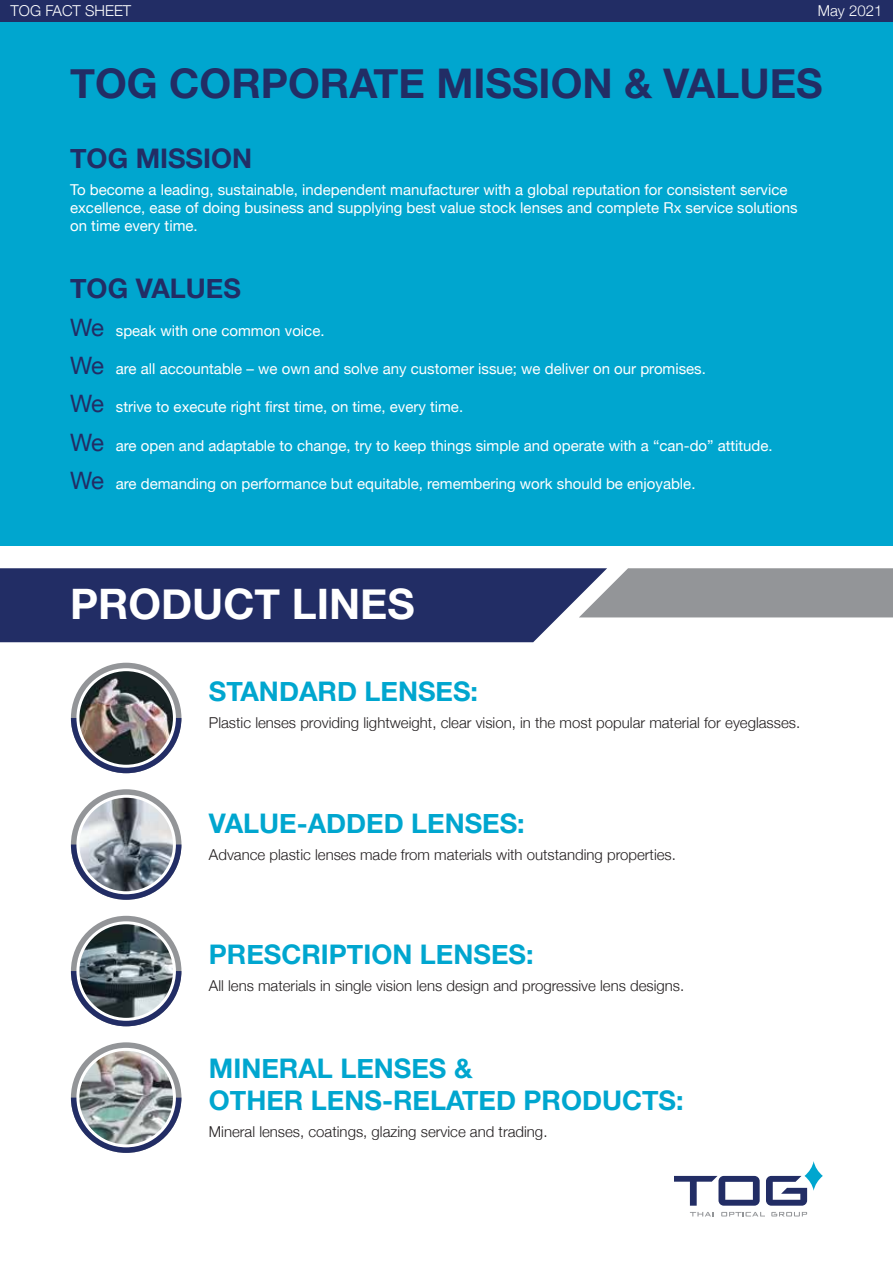
<style>
.page{position:relative;width:893px;height:1263px;background:#fff}
.page>*{position:absolute;margin:0;border:0;box-sizing:border-box;transform-origin:0 0}
.t1{font:700 42px "Helvetica Neue";color:#fff}
.t2{font:700 40.8px "Helvetica Neue";color:#222d65}
.t3{font:700 27px/32.4px "Helvetica Neue";color:#00a6cf}
.t4{font:700 27px "Helvetica Neue";color:#222d65}
.t5{font:24px/38.2px "Helvetica Neue";letter-spacing:-.055em;color:#222d65;text-align:justify}
.t6{font:15px/18px "Helvetica Neue";color:#fff}
.t7{font:300 15px "Helvetica Neue";color:#231f20}
.t8{font:300 15px "Helvetica Neue";color:#fff}
</style>
<div class="page">
<svg style="left:674px;top:1176px;width:86px;height:30px"></svg>
<svg style="left:690px;top:1212px;width:24px;height:4px"></svg>
<svg style="left:721px;top:1212px;width:44px;height:4px"></svg>
<svg style="left:771px;top:1212px;width:36px;height:4px"></svg>
<svg style="left:766px;top:1176px;width:41px;height:30px"></svg>
<svg style="left:804px;top:1161px;width:19px;height:30px"></svg>
<div style="left:0;top:0;width:893px;height:545px;background:#00a6cf"></div>
<svg style="left:0;top:568px;width:893px;height:74px;background:#5b6286"></svg>
<div style="left:0;top:0;width:893px;height:21px;background:#222d65"></div>
<div style="left:71px;top:789px;width:110px;height:111px;background:#939598;border-radius:50%"></div>
<div style="left:71px;top:663px;width:110px;height:110px;background:#939598;border-radius:50%"></div>
<svg style="left:71px;top:718px;width:110px;height:55px"></svg>
<svg style="left:71px;top:844px;width:110px;height:56px"></svg>
<div style="left:71px;top:916px;width:110px;height:110px;background:#939598;border-radius:50%"></div>
<svg style="left:71px;top:971px;width:110px;height:55px"></svg>
<div style="left:71px;top:1042px;width:110px;height:111px;background:#939598;border-radius:50%"></div>
<svg style="left:71px;top:1097px;width:110px;height:56px"></svg>
<svg style="left:76px;top:668px;width:100px;height:100px"></svg>
<svg style="left:76px;top:795px;width:100px;height:99px"></svg>
<svg style="left:76px;top:921px;width:100px;height:100px"></svg>
<svg style="left:76px;top:1048px;width:100px;height:99px"></svg>
<img style="left:79px;top:671px;width:94px;height:94px;border-radius:47px">
<img style="left:79px;top:798px;width:94px;height:93px;border-radius:47px">
<img style="left:79px;top:924px;width:94px;height:94px;border-radius:47px">
<img style="left:79px;top:1051px;width:94px;height:93px;border-radius:47px">
<p class="t8" style="left:11px;top:-1px;width:122px">TOG FACT SHEET</p>
<p class="t8" style="left:818px;top:-1px;width:66px">May 2021</p>
<h2 class="t2" style="left:70px;top:51px;width:754px">TOG CORPORATE MISSION &amp; VALUES</h2>
<h3 class="t4" style="left:70px;top:137px;width:183px">TOG MISSION</h3>
<p class="t6" style="left:70px;top:181px;width:729px">To become a leading, sustainable, independent manufacturer with a global reputation for consistent service excellence, ease of doing business and supplying best value stock lenses and complete Rx service solutions on time every time.</p>
<h3 class="t4" style="left:70px;top:267px;width:172px">TOG VALUES</h3>
<h3 class="t5" style="left:70px;top:309px;width:35px">We We We We We</h3>
<p class="t6" style="left:116px;top:322px;width:210px">speak with one common voice.</p>
<p class="t6" style="left:116px;top:360px;width:592px">are all accountable – we own and solve any customer issue; we deliver on our promises.</p>
<p class="t6" style="left:116px;top:399px;width:349px">strive to execute right first time, on time, every time.</p>
<p class="t6" style="left:116px;top:437px;width:658px">are open and adaptable to change, try to keep things simple and operate with a “can-do” attitude.</p>
<p class="t6" style="left:116px;top:475px;width:581px">are demanding on performance but equitable, remembering work should be enjoyable.</p>
<h1 class="t1" style="left:70px;top:571px;width:346px">PRODUCT LINES</h1>
<h3 class="t3" style="left:209px;top:676px;width:271px">STANDARD LENSES:</h3>
<p class="t7" style="left:209px;top:711px;width:593px">Plastic lenses providing lightweight, clear vision, in the most popular material for eyeglasses.</p>
<h3 class="t3" style="left:209px;top:808px;width:317px">VALUE-ADDED LENSES:</h3>
<p class="t7" style="left:209px;top:842px;width:469px">Advance plastic lenses made from materials with outstanding properties.</p>
<h3 class="t3" style="left:209px;top:939px;width:326px">PRESCRIPTION LENSES:</h3>
<p class="t7" style="left:209px;top:974px;width:477px">All lens materials in single vision lens design and progressive lens designs.</p>
<h3 class="t3" style="left:209px;top:1052px;width:476px">MINERAL LENSES &amp;<br>OTHER LENS-RELATED PRODUCTS:</h3>
<p class="t7" style="left:209px;top:1119px;width:340px">Mineral lenses, coatings, glazing service and trading.</p>
</div>
